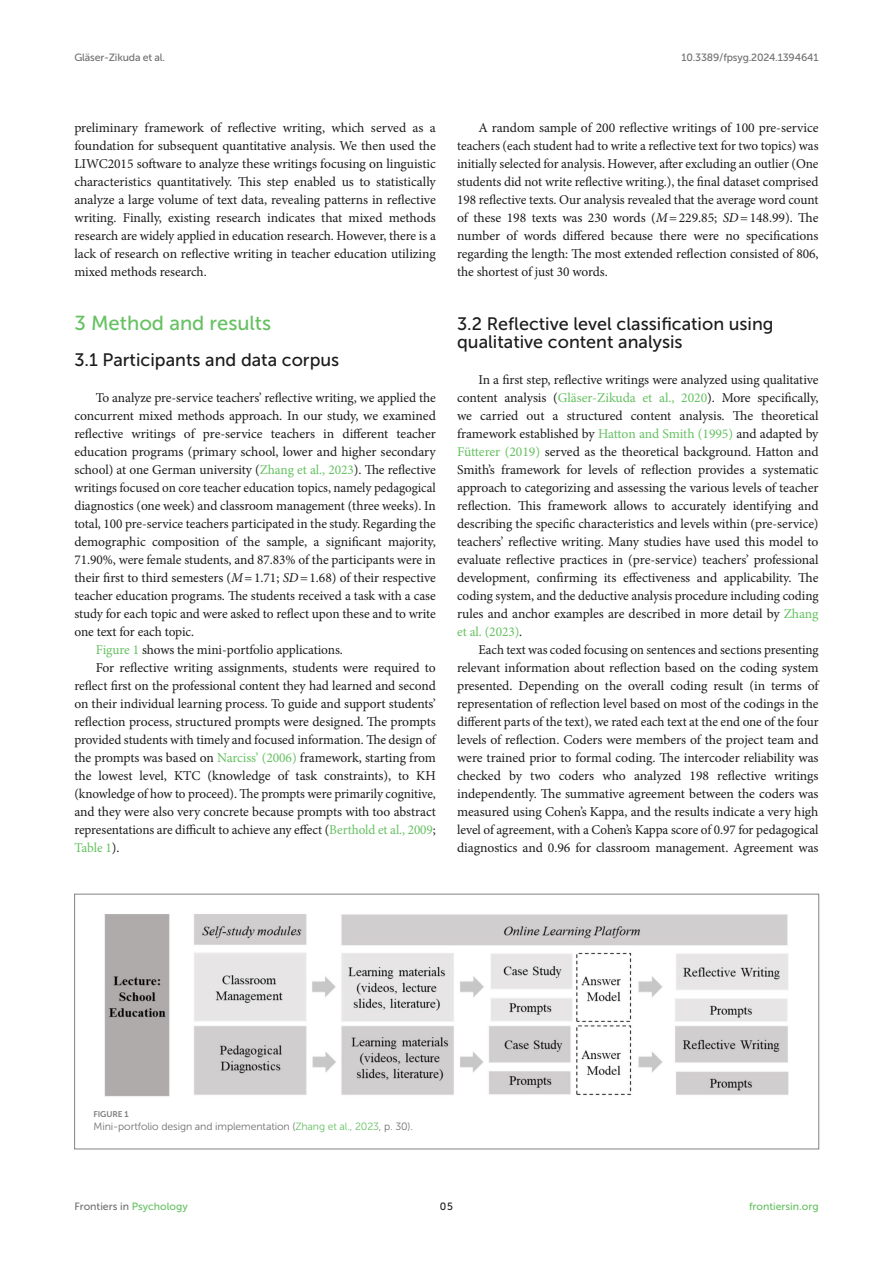
<style>
.page{position:relative;width:893px;height:1263px;background:#fff}
.page>*{position:absolute;margin:0;border:0;box-sizing:border-box;transform-origin:0 0}
.HEAD_1{font:20.25px "Museo Sans 500";color:#65c161}
.HEAD_2{font:18px/18px "Museo Sans 500";color:#1b1c1b}
.HEAD_2_after_HEAD_1{font:18px "Museo Sans 500";color:#1b1c1b}
.TEXT{font:13.5px/18px "Minion Pro";letter-spacing:-.005em;color:#1b1c1b;text-align:justify}
.TEXT_FLUSH{font:13.5px/18px "Minion Pro";letter-spacing:-.01em;color:#1b1c1b;text-align:justify}
.t1{font:10.5px "Museo Sans 500";letter-spacing:-.015em;color:#706f70}
.FIG_LEG{font:10.5px "Museo Sans 300";letter-spacing:-.01em;color:#706f70}
.t2{font:10.5px "Museo Sans 500";color:#65c161}
.t3{font:10.5px "Museo Sans 500";color:#1b1c1b}
.FIG_HD{font:8.25px "Museo Sans 700";letter-spacing:-.01em;color:#7e7f7f}
.s1{color:#65c161}
.s2{font-style:italic}
</style>
<div class="page">
<img style="left:104px;top:914px;width:685px;height:183px">
<div style="left:74px;top:894px;width:745px;height:255px;border:1px solid #808285"></div>
<p class="t1" style="left:74px;top:51px;width:92px">Gläser-Zikuda et al.</p>
<p class="t1" style="left:681px;top:51px;width:139px">10.3389/fpsyg.2024.1394641</p>
<p class="TEXT" style="left:74px;top:119px;width:363px">preliminary framework of reflective writing, which served as a foundation for subsequent quantitative analysis. We then used the LIWC2015 software to analyze these writings focusing on linguistic characteristics quantitatively. This step enabled us to statistically analyze a large volume of text data, revealing patterns in reflective writing. Finally, existing research indicates that mixed methods research are widely applied in education research. However, there is a lack of research on reflective writing in teacher education utilizing mixed methods research.</p>
<p class="HEAD_1" style="left:74px;top:312px;width:198px">3 Method and results</p>
<p class="HEAD_2_after_HEAD_1" style="left:74px;top:350px;width:266px">3.1 Participants and data corpus</p>
<p class="TEXT_FLUSH" style="left:74px;top:389px;width:363px;text-indent:21px">To analyze pre-service teachers’ reflective writing, we applied the concurrent mixed methods approach. In our study, we examined reflective writings of pre-service teachers in different teacher education programs (primary school, lower and higher secondary school) at one German university (<span class="s1">Zhang et al., 2023</span>). The reflective writings focused on core teacher education topics, namely pedagogical diagnostics (one week) and classroom management (three weeks). In total, 100 pre-service teachers participated in the study. Regarding the demographic composition of the sample, a significant majority, 71.90%, were female students, and 87.83% of the participants were in their first to third semesters (<span class="s2">M</span>=1.71; <span class="s2">SD</span>=1.68) of their respective teacher education programs. The students received a task with a case study for each topic and were asked to reflect upon these and to write one text for each topic.</p>
<p class="TEXT" style="left:96px;top:641px;width:249px"><span class="s1">Figure 1</span> shows the mini-portfolio applications.</p>
<p class="TEXT" style="left:74px;top:659px;width:363px;text-indent:21px">For reflective writing assignments, students were required to reflect first on the professional content they had learned and second on their individual learning process. To guide and support students’ reflection process, structured prompts were designed. The prompts provided students with timely and focused information. The design of the prompts was based on <span class="s1">Narciss’ (2006)</span> framework, starting from the lowest level, KTC (knowledge of task constraints), to KH (knowledge of how to proceed). The prompts were primarily cognitive, and they were also very concrete because prompts with too abstract representations are difficult to achieve any effect (<span class="s1">Berthold et al., 2009</span>; <span class="s1">Table 1</span>).</p>
<p class="TEXT" style="left:457px;top:119px;width:363px;text-indent:21px">A random sample of 200 reflective writings of 100 pre-service teachers (each student had to write a reflective text for two topics) was initially selected for analysis. However, after excluding an outlier (One students did not write reflective writing.), the final dataset comprised 198 reflective texts. Our analysis revealed that the average word count of these 198 texts was 230 words (<span class="s2">M</span>=229.85; <span class="s2">SD</span>=148.99). The number of words differed because there were no specifications regarding the length: The most extended reflection consisted of 806, the shortest of just 30 words.</p>
<p class="HEAD_2" style="left:457px;top:315px;width:318px">3.2 Reflective level classification using qualitative content analysis</p>
<p class="TEXT_FLUSH" style="left:457px;top:371px;width:363px;text-indent:21px">In a first step, reflective writings were analyzed using qualitative content analysis (<span class="s1">Gläser-Zikuda et al., 2020</span>). More specifically, we carried out a structured content analysis. The theoretical framework established by <span class="s1">Hatton and Smith (1995)</span> and adapted by <span class="s1">Fütterer (2019)</span> served as the theoretical background. Hatton and Smith’s framework for levels of reflection provides a systematic approach to categorizing and assessing the various levels of teacher reflection. This framework allows to accurately identifying and describing the specific characteristics and levels within (pre-service) teachers’ reflective writing. Many studies have used this model to evaluate reflective practices in (pre-service) teachers’ professional development, confirming its effectiveness and applicability. The coding system, and the deductive analysis procedure including coding rules and anchor examples are described in more detail by <span class="s1">Zhang et al. (2023)</span>.</p>
<p class="TEXT" style="left:457px;top:641px;width:363px;text-indent:21px">Each text was coded focusing on sentences and sections presenting relevant information about reflection based on the coding system presented. Depending on the overall coding result (in terms of representation of reflection level based on most of the codings in the different parts of the text), we rated each text at the end one of the four levels of reflection. Coders were members of the project team and were trained prior to formal coding. The intercoder reliability was checked by two coders who analyzed 198 reflective writings independently. The summative agreement between the coders was measured using Cohen’s Kappa, and the results indicate a very high level of agreement, with a Cohen’s Kappa score of 0.97 for pedagogical diagnostics and 0.96 for classroom management. Agreement was</p>
<p class="FIG_HD" style="left:94px;top:1109px;width:37px">FIGURE 1</p>
<p class="FIG_LEG" style="left:94px;top:1121px;width:321px">Mini-portfolio design and implementation (<span class="s1">Zhang et al., 2023</span>, p. 30).</p>
<p class="t1" style="left:74px;top:1200px;width:115px">Frontiers in <span class="s1">Psychology</span></p>
<p class="t3" style="left:440px;top:1200px;width:14px">05</p>
<p class="t2" style="left:749px;top:1200px;width:71px">frontiersin.org</p>
</div>
